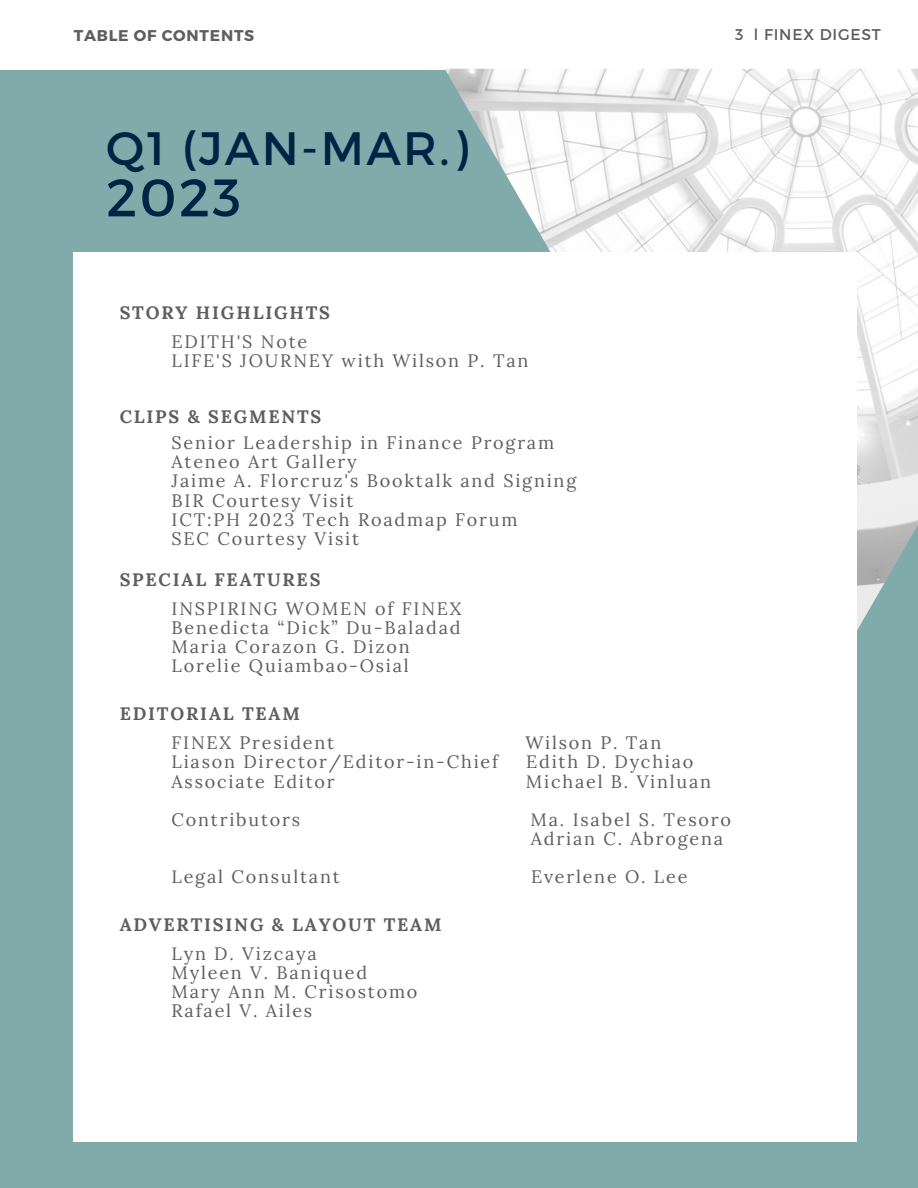
<style>
.page{position:relative;width:918px;height:1188px;background:#80abaa}
.page>*{position:absolute;margin:0;border:0;box-sizing:border-box;transform-origin:0 0}
.t1{font:52.8px "Montserrat";color:#024}
.t2{font:46.8px "Montserrat";letter-spacing:.05em;color:#024}
.t3{font:18px/19.2px "Lora";letter-spacing:.1em;color:#5e5e5e}
.t4{font:700 18px "Lora";letter-spacing:.1em;color:#5e5e5e}
.t5{font:700 15.6px "Montserrat";letter-spacing:.05em;color:#5e5e5e}
.t6{font:15.6px "Montserrat";letter-spacing:.05em;color:#5e5e5e}
</style>
<div class="page">
<div style="left:0;top:0;width:918px;height:70px;background:#fff"></div>
<img style="left:445px;top:69px;width:473px;height:561px">
<div style="left:74px;top:252px;width:783px;height:890px;background:#fff"></div>
<p class="t5" style="left:74px;top:25px;width:182px">TABLE OF CONTENTS</p>
<p class="t6" style="left:735px;top:25px;width:147px">3 l FINEX DIGEST</p>
<h2 class="t2" style="left:106px;top:118px;width:363px">Q1 (JAN-MAR.)</h2>
<h1 class="t1" style="left:106px;top:163px;width:136px">2023</h1>
<p class="t4" style="left:120px;top:301px;width:212px">STORY HIGHLIGHTS</p>
<p class="t3" style="left:172px;top:331px;width:358px">EDITH'S Note<br>LIFE'S JOURNEY with Wilson P. Tan</p>
<p class="t4" style="left:120px;top:404px;width:203px">CLIPS &amp; SEGMENTS</p>
<p class="t3" style="left:172px;top:433px;width:406px">Senior Leadership in Finance Program<br>Ateneo Art Gallery<br>Jaime A. Florcruz's Booktalk and Signing<br>BIR Courtesy Visit<br>ICT:PH 2023 Tech Roadmap Forum<br>SEC Courtesy Visit</p>
<p class="t4" style="left:120px;top:568px;width:202px">SPECIAL FEATURES</p>
<p class="t3" style="left:172px;top:598px;width:291px">INSPIRING WOMEN of FINEX<br>Benedicta “Dick” Du-Baladad<br>Maria Corazon G. Dizon<br>Lorelie Quiambao-Osial</p>
<p class="t4" style="left:120px;top:702px;width:182px">EDITORIAL TEAM</p>
<p class="t3" style="left:172px;top:733px;width:164px">FINEX President</p>
<p class="t3" style="left:525px;top:733px;width:137px">Wilson P. Tan</p>
<p class="t3" style="left:172px;top:752px;width:328px">Liason Director/Editor-in-Chief</p>
<p class="t3" style="left:526px;top:752px;width:169px">Edith D. Dychiao</p>
<p class="t3" style="left:172px;top:771px;width:165px">Associate Editor</p>
<p class="t3" style="left:526px;top:771px;width:187px">Michael B. Vinluan</p>
<p class="t3" style="left:172px;top:810px;width:130px">Contributors</p>
<p class="t3" style="left:531px;top:810px;width:202px">Ma. Isabel S. Tesoro<br>Adrian C. Abrogena</p>
<p class="t3" style="left:172px;top:867px;width:170px">Legal Consultant</p>
<p class="t3" style="left:531px;top:867px;width:158px">Everlene O. Lee</p>
<p class="t4" style="left:120px;top:913px;width:323px">ADVERTISING &amp; LAYOUT TEAM</p>
<p class="t3" style="left:172px;top:944px;width:247px">Lyn D. Vizcaya<br>Myleen V. Baniqued<br>Mary Ann M. Crisostomo<br>Rafael V. Ailes</p>
</div>
